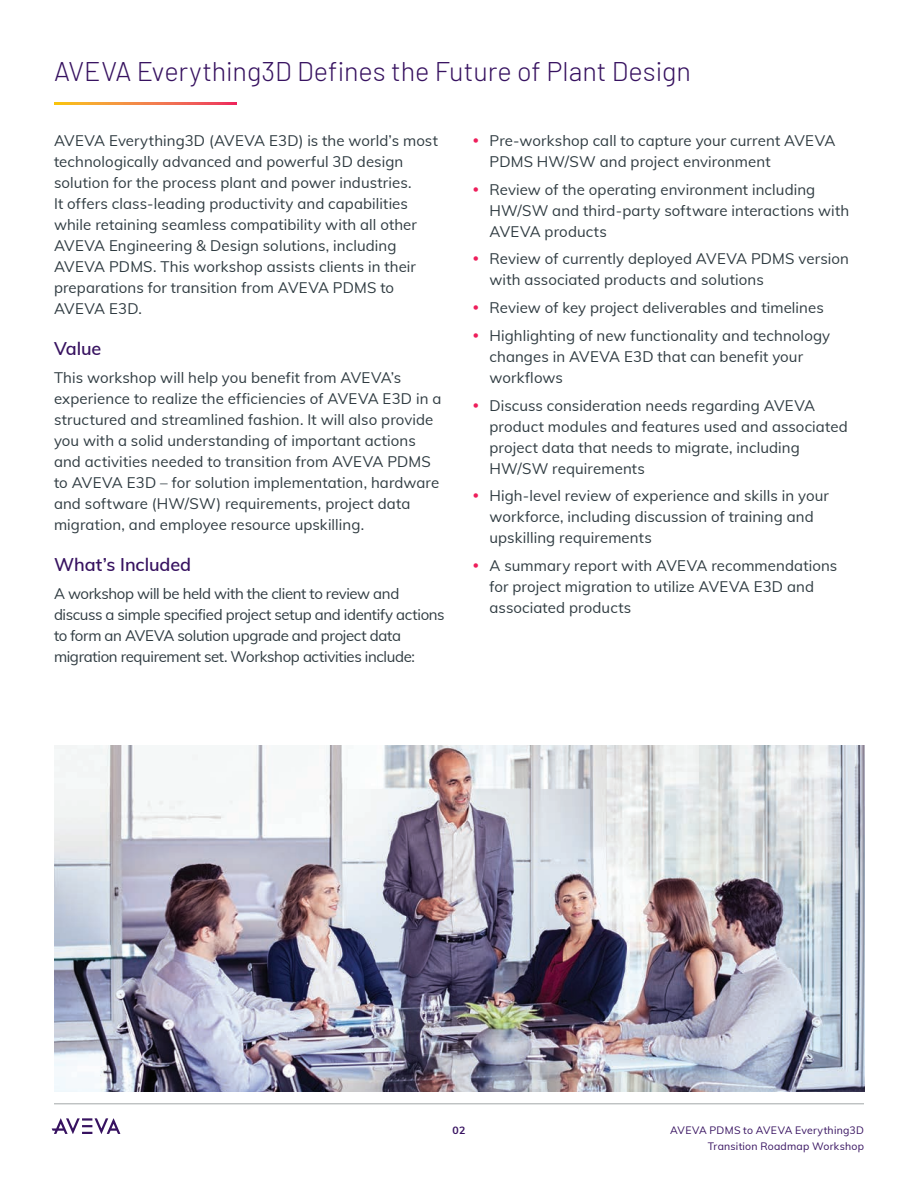
<style>
.page{position:relative;width:918px;height:1188px;background:#fff}
.page>*{position:absolute;margin:0;border:0;box-sizing:border-box;transform-origin:0 0}
.S1_Subheadlines{font:300 27px "Barlow";color:#371260}
.S1_Subheadlines-2{font:600 18px "Muli";letter-spacing:-.005em;color:#371260}
.Body_Copy{font:15px/21px "Muli";letter-spacing:.005em;color:#2f3b41}
.Body_Copy-2{font:15px/21px "Muli";letter-spacing:-.025em;color:#2f3b41}
.t1{font:10.5px/16.5px "Muli";letter-spacing:.02em;color:#371260;text-align:right}
.t2{font:700 10.5px "Muli";color:#371260}
</style>
<div class="page">
<hr style="left:54px;top:1104px;width:810px;height:1px;background:#a3a7a9">
<svg style="left:52px;top:1118px;width:68px;height:16px"></svg>
<svg style="left:54px;top:103px;width:183px;height:1px"></svg>
<img style="left:54px;top:745px;width:810px;height:347px">
<p class="S1_Subheadlines" style="left:54px;top:55px;width:638px">AVEVA Everything3D Defines the Future of Plant Design</p>
<p class="Body_Copy" style="left:54px;top:129px;width:385px">AVEVA Everything3D (AVEVA E3D) is the world’s most technologically advanced and powerful 3D design solution for the process plant and power industries.<br>It offers class-leading productivity and capabilities while retaining seamless compatibility with all other AVEVA Engineering &amp; Design solutions, including AVEVA PDMS. This workshop assists clients in their preparations for transition from AVEVA PDMS to AVEVA E3D.</p>
<p class="S1_Subheadlines-2" style="left:54px;top:335px;width:49px">Value</p>
<p class="Body_Copy" style="left:54px;top:366px;width:389px">This workshop will help you benefit from AVEVA’s experience to realize the efficiencies of AVEVA E3D in a structured and streamlined fashion. It will also provide you with a solid understanding of important actions and activities needed to transition from AVEVA PDMS to AVEVA E3D – for solution implementation, hardware and software (HW/SW) requirements, project data migration, and employee resource upskilling.</p>
<p class="S1_Subheadlines-2" style="left:54px;top:551px;width:139px">What’s Included</p>
<p class="Body_Copy-2" style="left:54px;top:582px;width:392px">A workshop will be held with the client to review and discuss a simple specified project setup and identify actions to form an AVEVA solution upgrade and project data migration requirement set. Workshop activities include:</p>
<p class="Body_Copy" style="left:490px;top:129px;width:347px">Pre-workshop call to capture your current AVEVA<br>PDMS HW/SW and project environment</p>
<p class="Body_Copy" style="left:490px;top:178px;width:361px">Review of the operating environment including<br>HW/SW and third-party software interactions with<br>AVEVA products</p>
<p class="Body_Copy" style="left:490px;top:248px;width:361px">Review of currently deployed AVEVA PDMS version with associated products and solutions</p>
<p class="Body_Copy" style="left:490px;top:296px;width:336px">Review of key project deliverables and timelines</p>
<p class="Body_Copy" style="left:490px;top:324px;width:342px">Highlighting of new functionality and technology changes in AVEVA E3D that can benefit your workflows</p>
<p class="Body_Copy" style="left:490px;top:394px;width:360px">Discuss consideration needs regarding AVEVA product modules and features used and associated project data that needs to migrate, including HW/SW requirements</p>
<p class="Body_Copy" style="left:490px;top:485px;width:341px">High-level review of experience and skills in your workforce, including discussion of training and upskilling requirements</p>
<p class="Body_Copy" style="left:490px;top:554px;width:349px">A summary report with AVEVA recommendations for project migration to utilize AVEVA E3D and associated products</p>
<p class="t2" style="left:453px;top:1123px;width:14px">02</p>
<p class="t1" style="left:670px;top:1121px;width:195px">AVEVA PDMS to AVEVA Everything3D<br>Transition Roadmap Workshop</p>
</div>
